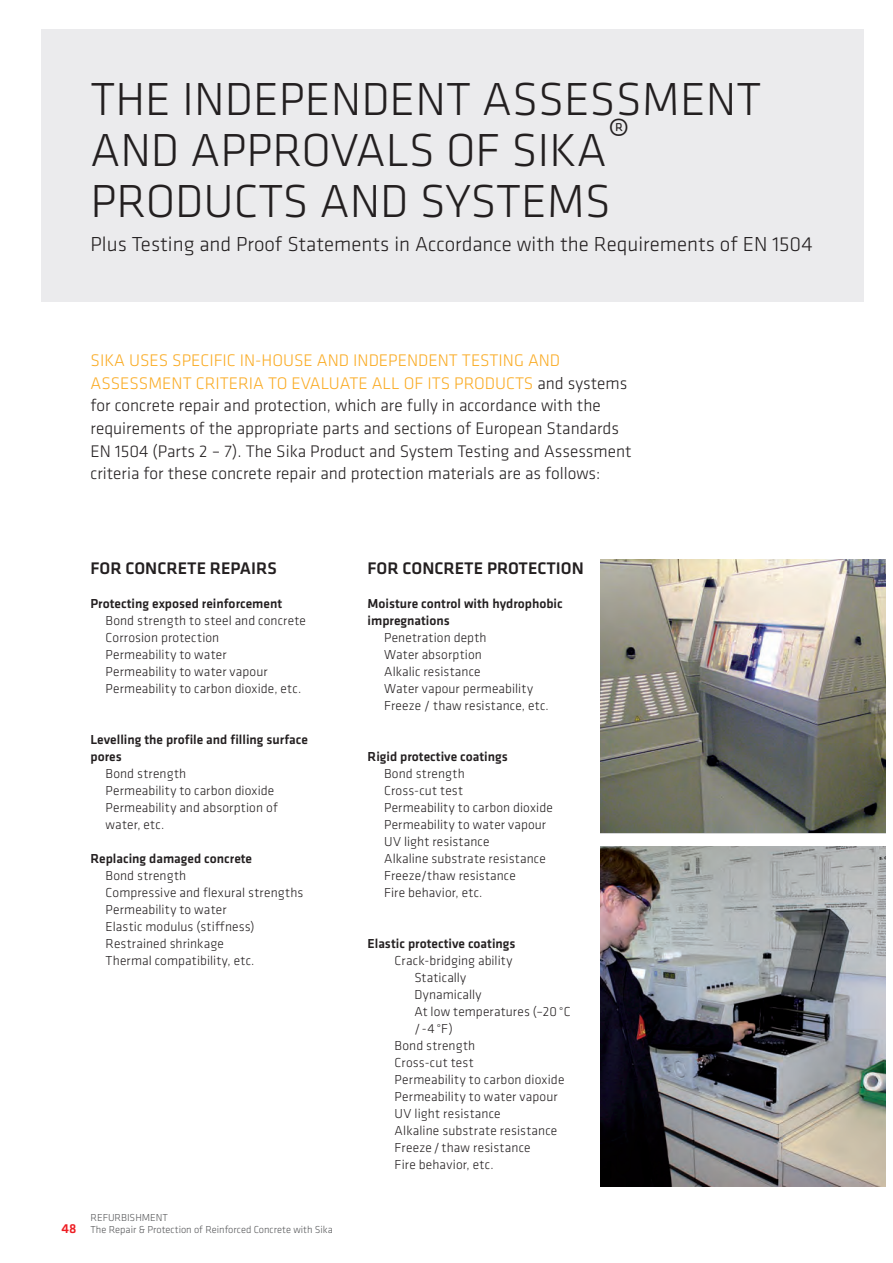
<style>
.page{position:relative;width:893px;height:1263px;background:#fff}
.page>*{position:absolute;margin:0;border:0;box-sizing:border-box;transform-origin:0 0}
.Sub-heading_inside{font:300 48px/51px "Klavika";color:#231f20}
.Sub-heading_inside-2{font:300 21px "Klavika";color:#231f20}
.Copy_Bold{font:300 17.4px/22.6px "Klavika";color:#231f20}
.Copy_Bold-2{font:500 17.4px "Klavika";color:#231f20}
.t1{font:300 13.5px/17px "Klavika";letter-spacing:.01em;color:#231f20}
.Copy_Bold-3{font:500 13.5px/17px "Klavika";color:#231f20}
.t2{font:500 13.5px "Klavika";color:#ee1d23}
.t3{font:300 10.5px/12.6px "Klavika";color:#57585a}
.s1{color:#faab24}
</style>
<div class="page">
<img style="left:600px;top:846px;width:285px;height:340px">
<img style="left:600px;top:559px;width:286px;height:273px">
<div style="left:41px;top:30px;width:822px;height:272px;background:#e6e7e9"></div>
<p class="Sub-heading_inside" style="left:91px;top:74px;width:672px">THE INDEPENDENT ASSESSMENT<br>AND APPROVALS OF SIKA®<br>PRODUCTS AND SYSTEMS</p>
<p class="Sub-heading_inside-2" style="left:91px;top:232px;width:724px">Plus Testing and Proof Statements in Accordance with the Requirements of EN 1504</p>
<p class="Copy_Bold" style="left:91px;top:349px;width:543px"><span class="s1">SIKA USES SPECIFIC IN-HOUSE AND INDEPENDENT TESTING AND ASSESSMENT CRITERIA TO EVALUATE ALL OF ITS PRODUCTS</span> and systems for concrete repair and protection, which are fully in accordance with the requirements of the appropriate parts and sections of European Standards EN 1504 (Parts 2 – 7). The Sika Product and System Testing and Assessment criteria for these concrete repair and protection materials are as follows:</p>
<p class="Copy_Bold-2" style="left:91px;top:559px;width:188px">FOR CONCRETE REPAIRS</p>
<p class="Copy_Bold-3" style="left:91px;top:595px;width:193px">Protecting exposed reinforcement</p>
<p class="t1" style="left:106px;top:612px;width:202px">Bond strength to steel and concrete</p>
<p class="t1" style="left:106px;top:629px;width:115px">Corrosion protection</p>
<p class="t1" style="left:106px;top:646px;width:123px">Permeability to water</p>
<p class="t1" style="left:106px;top:663px;width:164px">Permeability to water vapour</p>
<p class="t1" style="left:106px;top:680px;width:197px">Permeability to carbon dioxide, etc.</p>
<p class="Copy_Bold-3" style="left:91px;top:731px;width:219px">Levelling the profile and filling surface pores</p>
<p class="t1" style="left:106px;top:765px;width:82px">Bond strength</p>
<p class="t1" style="left:106px;top:782px;width:170px">Permeability to carbon dioxide</p>
<p class="t1" style="left:106px;top:799px;width:174px">Permeability and absorption of water, etc.</p>
<p class="Copy_Bold-3" style="left:91px;top:850px;width:163px">Replacing damaged concrete</p>
<p class="t1" style="left:106px;top:867px;width:82px">Bond strength</p>
<p class="t1" style="left:106px;top:884px;width:199px">Compressive and flexural strengths</p>
<p class="t1" style="left:106px;top:901px;width:123px">Permeability to water</p>
<p class="t1" style="left:106px;top:918px;width:151px">Elastic modulus (stiffness)</p>
<p class="t1" style="left:106px;top:935px;width:120px">Restrained shrinkage</p>
<p class="t1" style="left:106px;top:952px;width:150px">Thermal compatibility, etc.</p>
<p class="t2" style="left:62px;top:1221px;width:16px">48</p>
<p class="t3" style="left:91px;top:1211px;width:244px">REFURBISHMENT<br>The Repair &amp; Protection of Reinforced Concrete with Sika</p>
<p class="Copy_Bold-2" style="left:368px;top:559px;width:218px">FOR CONCRETE PROTECTION</p>
<p class="Copy_Bold-3" style="left:368px;top:595px;width:197px">Moisture control with hydrophobic impregnations</p>
<p class="t1" style="left:384px;top:629px;width:104px">Penetration depth</p>
<p class="t1" style="left:384px;top:646px;width:99px">Water absorption</p>
<p class="t1" style="left:384px;top:663px;width:98px">Alkalic resistance</p>
<p class="t1" style="left:384px;top:680px;width:150px">Water vapour permeability</p>
<p class="t1" style="left:384px;top:697px;width:166px">Freeze / thaw resistance, etc.</p>
<p class="Copy_Bold-3" style="left:368px;top:748px;width:142px">Rigid protective coatings</p>
<p class="t1" style="left:384px;top:765px;width:82px">Bond strength</p>
<p class="t1" style="left:384px;top:782px;width:81px">Cross-cut test</p>
<p class="t1" style="left:384px;top:799px;width:170px">Permeability to carbon dioxide</p>
<p class="t1" style="left:384px;top:816px;width:164px">Permeability to water vapour</p>
<p class="t1" style="left:384px;top:833px;width:107px">UV light resistance</p>
<p class="t1" style="left:384px;top:850px;width:163px">Alkaline substrate resistance</p>
<p class="t1" style="left:384px;top:867px;width:133px">Freeze/thaw resistance</p>
<p class="t1" style="left:384px;top:884px;width:100px">Fire behavior, etc.</p>
<p class="Copy_Bold-3" style="left:368px;top:935px;width:150px">Elastic protective coatings</p>
<p class="t1" style="left:395px;top:952px;width:119px">Crack-bridging ability</p>
<p class="t1" style="left:414px;top:970px;width:53px">Statically</p>
<p class="t1" style="left:414px;top:987px;width:69px">Dynamically</p>
<p class="t1" style="left:414px;top:1004px;width:158px">At low temperatures (–20°C /-4°F)</p>
<p class="t1" style="left:395px;top:1038px;width:82px">Bond strength</p>
<p class="t1" style="left:395px;top:1055px;width:81px">Cross-cut test</p>
<p class="t1" style="left:395px;top:1072px;width:171px">Permeability to carbon dioxide</p>
<p class="t1" style="left:395px;top:1089px;width:165px">Permeability to water vapour</p>
<p class="t1" style="left:395px;top:1106px;width:108px">UV light resistance</p>
<p class="t1" style="left:395px;top:1123px;width:164px">Alkaline substrate resistance</p>
<p class="t1" style="left:395px;top:1140px;width:138px">Freeze / thaw resistance</p>
<p class="t1" style="left:395px;top:1157px;width:101px">Fire behavior, etc.</p>
</div>
